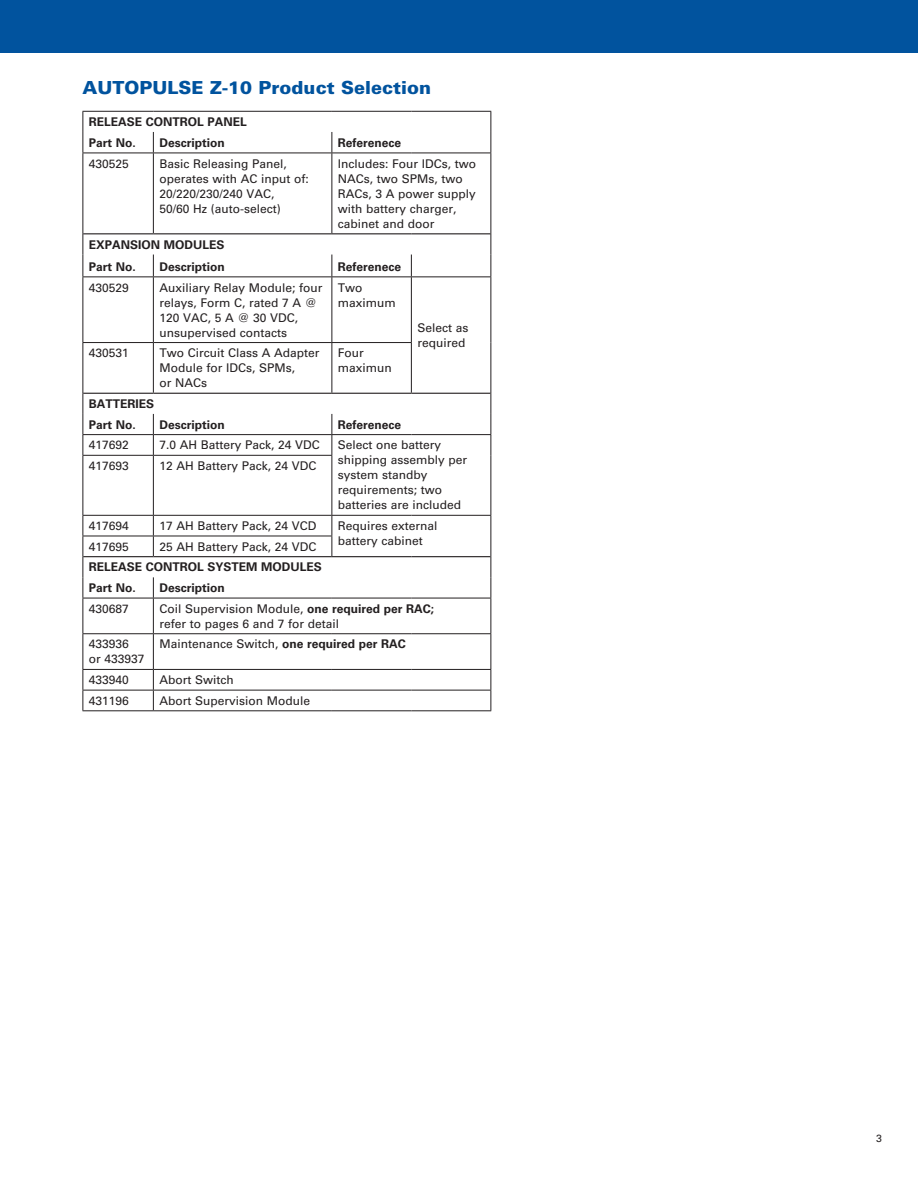
<style>
.page{position:relative;width:918px;height:1188px;background:#fff}
.page>*{position:absolute;margin:0;border:0;box-sizing:border-box;transform-origin:0 0}
._03_12_pt_Blue_Heade{font:900 18px "Univers LT Std";color:#01539e}
.t1{font:12px/15px "Univers LT Std";color:#231f20}
.t2{font:700 12px/20.7px "Univers LT Std";color:#231f20}
.t3{font:10.5px "Univers LT Std";color:#231f20}
.s1{font-weight:400}
.s2{font-weight:700}
</style>
<div class="page">
<div style="left:0;top:0;width:918px;height:53px;background:#01539e"></div>
<hr style="left:82px;top:111px;width:71px;height:1px;background:#231f20">
<hr style="left:153px;top:111px;width:179px;height:1px;background:#231f20">
<hr style="left:332px;top:111px;width:79px;height:1px;background:#231f20">
<hr style="left:411px;top:111px;width:80px;height:1px;background:#231f20">
<svg style="left:82px;top:112px;width:1px;height:41px"></svg>
<svg style="left:153px;top:132px;width:1px;height:21px"></svg>
<svg style="left:332px;top:132px;width:1px;height:21px"></svg>
<svg style="left:490px;top:112px;width:1px;height:41px"></svg>
<hr style="left:82px;top:153px;width:71px;height:1px;background:#231f20">
<hr style="left:82px;top:153px;width:1px;height:81px;background:#231f20">
<hr style="left:153px;top:153px;width:179px;height:1px;background:#231f20">
<hr style="left:153px;top:153px;width:1px;height:80px;background:#231f20">
<hr style="left:332px;top:153px;width:79px;height:1px;background:#231f20">
<hr style="left:332px;top:153px;width:1px;height:80px;background:#231f20">
<hr style="left:411px;top:153px;width:80px;height:1px;background:#231f20">
<hr style="left:490px;top:153px;width:1px;height:81px;background:#231f20">
<svg style="left:82px;top:234px;width:1px;height:42px"></svg>
<svg style="left:153px;top:255px;width:1px;height:21px"></svg>
<svg style="left:332px;top:255px;width:1px;height:21px"></svg>
<svg style="left:411px;top:255px;width:1px;height:21px"></svg>
<svg style="left:490px;top:234px;width:1px;height:42px"></svg>
<hr style="left:82px;top:276px;width:71px;height:1px;background:#231f20">
<hr style="left:82px;top:277px;width:1px;height:65px;background:#231f20">
<hr style="left:153px;top:276px;width:179px;height:1px;background:#231f20">
<hr style="left:153px;top:277px;width:1px;height:65px;background:#231f20">
<hr style="left:332px;top:276px;width:79px;height:1px;background:#231f20">
<hr style="left:332px;top:277px;width:1px;height:65px;background:#231f20">
<hr style="left:411px;top:276px;width:80px;height:1px;background:#231f20">
<hr style="left:411px;top:277px;width:1px;height:65px;background:#231f20">
<hr style="left:490px;top:277px;width:1px;height:66px;background:#231f20">
<hr style="left:82px;top:342px;width:71px;height:1px;background:#231f20">
<hr style="left:82px;top:343px;width:1px;height:50px;background:#231f20">
<hr style="left:153px;top:342px;width:179px;height:1px;background:#231f20">
<hr style="left:153px;top:343px;width:1px;height:50px;background:#231f20">
<hr style="left:332px;top:342px;width:80px;height:1px;background:#231f20">
<hr style="left:332px;top:343px;width:1px;height:50px;background:#231f20">
<hr style="left:411px;top:343px;width:1px;height:50px;background:#231f20">
<hr style="left:490px;top:343px;width:1px;height:50px;background:#231f20">
<hr style="left:82px;top:434px;width:71px;height:1px;background:#231f20">
<svg style="left:82px;top:393px;width:1px;height:62px"></svg>
<hr style="left:153px;top:434px;width:179px;height:1px;background:#231f20">
<svg style="left:153px;top:414px;width:1px;height:41px"></svg>
<hr style="left:332px;top:434px;width:79px;height:1px;background:#231f20">
<svg style="left:332px;top:414px;width:1px;height:41px"></svg>
<hr style="left:411px;top:434px;width:80px;height:1px;background:#231f20">
<svg style="left:490px;top:393px;width:1px;height:62px"></svg>
<hr style="left:82px;top:455px;width:71px;height:1px;background:#231f20">
<hr style="left:82px;top:456px;width:1px;height:59px;background:#231f20">
<hr style="left:153px;top:455px;width:179px;height:1px;background:#231f20">
<hr style="left:153px;top:456px;width:1px;height:59px;background:#231f20">
<hr style="left:332px;top:456px;width:1px;height:59px;background:#231f20">
<hr style="left:490px;top:455px;width:1px;height:60px;background:#231f20">
<hr style="left:82px;top:515px;width:71px;height:1px;background:#231f20">
<hr style="left:153px;top:515px;width:179px;height:1px;background:#231f20">
<hr style="left:332px;top:515px;width:79px;height:1px;background:#231f20">
<hr style="left:411px;top:515px;width:80px;height:1px;background:#231f20">
<hr style="left:82px;top:536px;width:71px;height:1px;background:#231f20">
<hr style="left:153px;top:536px;width:179px;height:1px;background:#231f20">
<svg style="left:153px;top:516px;width:1px;height:40px"></svg>
<svg style="left:332px;top:516px;width:1px;height:40px"></svg>
<svg style="left:82px;top:516px;width:1px;height:82px"></svg>
<svg style="left:153px;top:577px;width:1px;height:21px"></svg>
<svg style="left:490px;top:516px;width:1px;height:82px"></svg>
<hr style="left:82px;top:598px;width:71px;height:1px;background:#231f20">
<hr style="left:82px;top:598px;width:1px;height:35px;background:#231f20">
<hr style="left:153px;top:598px;width:179px;height:1px;background:#231f20">
<hr style="left:153px;top:598px;width:1px;height:35px;background:#231f20">
<hr style="left:332px;top:598px;width:79px;height:1px;background:#231f20">
<hr style="left:411px;top:598px;width:80px;height:1px;background:#231f20">
<hr style="left:490px;top:598px;width:1px;height:35px;background:#231f20">
<hr style="left:82px;top:633px;width:71px;height:1px;background:#231f20">
<hr style="left:82px;top:634px;width:1px;height:35px;background:#231f20">
<hr style="left:153px;top:633px;width:179px;height:1px;background:#231f20">
<hr style="left:153px;top:634px;width:1px;height:35px;background:#231f20">
<hr style="left:332px;top:633px;width:79px;height:1px;background:#231f20">
<hr style="left:411px;top:633px;width:80px;height:1px;background:#231f20">
<hr style="left:490px;top:634px;width:1px;height:35px;background:#231f20">
<hr style="left:82px;top:669px;width:71px;height:1px;background:#231f20">
<hr style="left:153px;top:669px;width:179px;height:1px;background:#231f20">
<hr style="left:332px;top:669px;width:79px;height:1px;background:#231f20">
<hr style="left:411px;top:669px;width:80px;height:1px;background:#231f20">
<hr style="left:82px;top:690px;width:71px;height:1px;background:#231f20">
<svg style="left:82px;top:670px;width:1px;height:40px"></svg>
<hr style="left:153px;top:690px;width:179px;height:1px;background:#231f20">
<svg style="left:153px;top:670px;width:1px;height:40px"></svg>
<hr style="left:332px;top:690px;width:79px;height:1px;background:#231f20">
<hr style="left:411px;top:690px;width:80px;height:1px;background:#231f20">
<svg style="left:490px;top:670px;width:1px;height:40px"></svg>
<hr style="left:82px;top:710px;width:71px;height:1px;background:#231f20">
<hr style="left:153px;top:710px;width:179px;height:1px;background:#231f20">
<hr style="left:332px;top:710px;width:79px;height:1px;background:#231f20">
<hr style="left:411px;top:710px;width:80px;height:1px;background:#231f20">
<hr style="left:83px;top:233px;width:70px;height:1px;background:#231f20">
<hr style="left:153px;top:233px;width:179px;height:1px;background:#231f20">
<hr style="left:332px;top:233px;width:79px;height:1px;background:#231f20">
<hr style="left:411px;top:233px;width:79px;height:1px;background:#231f20">
<hr style="left:83px;top:393px;width:70px;height:1px;background:#231f20">
<hr style="left:153px;top:393px;width:179px;height:1px;background:#231f20">
<hr style="left:332px;top:393px;width:79px;height:1px;background:#231f20">
<hr style="left:411px;top:393px;width:79px;height:1px;background:#231f20">
<hr style="left:83px;top:556px;width:70px;height:1px;background:#231f20">
<hr style="left:153px;top:556px;width:179px;height:1px;background:#231f20">
<hr style="left:332px;top:556px;width:79px;height:1px;background:#231f20">
<hr style="left:411px;top:556px;width:79px;height:1px;background:#231f20">
<p class="_03_12_pt_Blue_Heade" style="left:82px;top:76px;width:350px">AUTOPULSE Z-10 Product Selection</p>
<p class="t2" style="left:89px;top:111px;width:160px">RELEASE CONTROL PANEL<br>Part No.</p>
<p class="t2" style="left:159px;top:132px;width:67px">Description</p>
<p class="t2" style="left:338px;top:132px;width:65px">Referenece</p>
<p class="t1" style="left:89px;top:156px;width:42px">430525</p>
<p class="t1" style="left:159px;top:156px;width:151px">Basic Releasing Panel, operates with AC input of:<br>20/220/230/240 VAC,<br>50/60 Hz (auto-select)</p>
<p class="t1" style="left:338px;top:156px;width:140px">Includes: Four IDCs, two<br>NACs, two SPMs, two<br>RACs, 3 A power supply with battery charger, cabinet and door</p>
<p class="t2" style="left:89px;top:233px;width:137px;line-height:22.4px">EXPANSION MODULES<br>Part No.</p>
<p class="t2" style="left:159px;top:256px;width:67px">Description</p>
<p class="t2" style="left:338px;top:256px;width:65px">Referenece</p>
<p class="t1" style="left:89px;top:280px;width:42px">430529</p>
<p class="t1" style="left:159px;top:280px;width:165px">Auxiliary Relay Module; four relays, Form C, rated 7 A @<br>120 VAC, 5 A @ 30 VDC, unsupervised contacts</p>
<p class="t1" style="left:338px;top:280px;width:59px">Two maximum</p>
<p class="t1" style="left:89px;top:346px;width:42px">430531</p>
<p class="t1" style="left:159px;top:346px;width:162px">Two Circuit Class A Adapter<br>Module for IDCs, SPMs,<br>or NACs</p>
<p class="t1" style="left:338px;top:346px;width:55px">Four maximun</p>
<p class="t2" style="left:89px;top:393px;width:67px">BATTERIES<br>Part No.</p>
<p class="t2" style="left:159px;top:414px;width:67px">Description</p>
<p class="t2" style="left:338px;top:414px;width:65px">Referenece</p>
<p class="t1" style="left:417px;top:320px;width:53px">Select as required</p>
<p class="t1" style="left:89px;top:438px;width:42px">417692</p>
<p class="t1" style="left:159px;top:438px;width:162px">7.0 AH Battery Pack, 24 VDC</p>
<p class="t1" style="left:338px;top:438px;width:131px">Select one battery shipping assembly per system standby requirements; two batteries are included</p>
<p class="t1" style="left:89px;top:458px;width:42px">417693</p>
<p class="t1" style="left:159px;top:458px;width:159px">12 AH Battery Pack, 24 VDC</p>
<p class="t1" style="left:89px;top:518px;width:42px">417694</p>
<p class="t1" style="left:159px;top:518px;width:159px">17 AH Battery Pack, 24 VCD</p>
<p class="t1" style="left:338px;top:518px;width:101px">Requires external battery cabinet</p>
<p class="t2" style="left:89px;top:536px;width:235px;text-indent:70px"><span class="s1">25 AH Battery Pack, 24 VDC<br></span>RELEASE CONTROL SYSTEM MODULES<br>Part No.</p>
<p class="t1" style="left:89px;top:539px;width:42px">417695</p>
<p class="t2" style="left:159px;top:578px;width:67px">Description</p>
<p class="t1" style="left:89px;top:601px;width:42px">430687</p>
<p class="t1" style="left:159px;top:601px;width:276px">Coil Supervision Module, <span class="s2">one required per RAC; </span>refer to pages 6 and 7 for detail</p>
<p class="t1" style="left:89px;top:637px;width:57px">433936<br>or 433937</p>
<p class="t1" style="left:159px;top:637px;width:248px">Maintenance Switch, <span class="s2">one required per RAC</span></p>
<p class="t1" style="left:89px;top:672px;width:42px">433940</p>
<p class="t1" style="left:159px;top:672px;width:76px">Abort Switch</p>
<p class="t1" style="left:89px;top:693px;width:42px">431196</p>
<p class="t1" style="left:159px;top:693px;width:152px">Abort Supervision Module</p>
<p class="t3" style="left:876px;top:1132px;width:7px">3</p>
</div>
